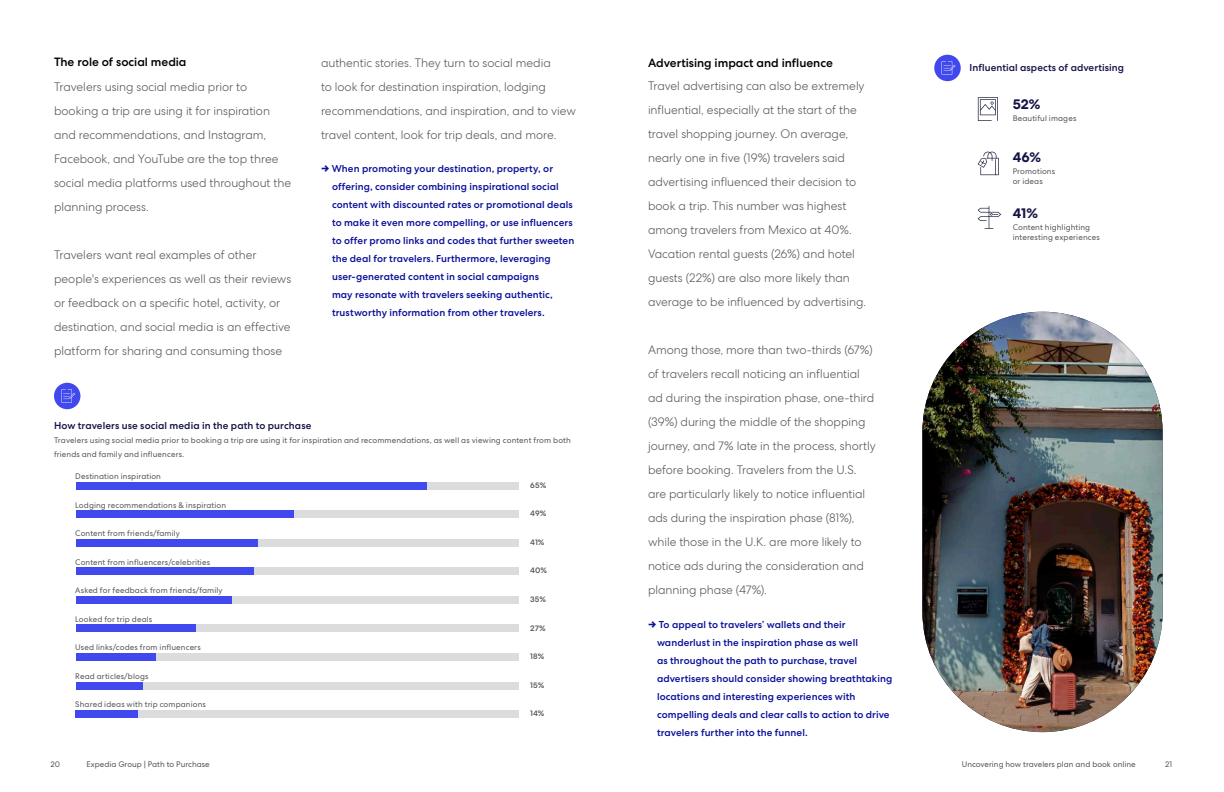
<style>
.page{position:relative;width:1224px;height:792px;background:#fff}
.page>*{position:absolute;margin:0;border:0;box-sizing:border-box;transform-origin:0 0}
.t1{font:700 14px "Centra No 2";color:#141347}
.t2{font:300 12px/24px "Centra No 2";letter-spacing:-.005em;color:#58585a}
.t3{font:500 12px "Centra No 2";color:#000}
.t4{font:500 10px/18px "Centra No 2";letter-spacing:.005em;color:#0b1099}
.t5{font:500 10px "Centra No 2";letter-spacing:.01em;color:#141347}
.t6{font:8px/9.6px "Centra No 2";letter-spacing:.015em;color:#58585a}
.t7{font:500 8px "Centra No 2";letter-spacing:.025em;color:#58585a}
.s1{font-weight:800}
</style>
<div class="page">
<div style="left:54px;top:383px;width:26px;height:26px;background:#4148ed;border-radius:50%"></div>
<svg style="left:61px;top:389px;width:14px;height:14px"></svg>
<div style="left:76px;top:482px;width:443px;height:7px;background:#dbdcde"></div>
<div style="left:76px;top:482px;width:351px;height:7px;background:#4148ed"></div>
<div style="left:76px;top:511px;width:443px;height:7px;background:#dbdcde"></div>
<div style="left:76px;top:511px;width:218px;height:7px;background:#4148ed"></div>
<div style="left:76px;top:539px;width:443px;height:8px;background:#dbdcde"></div>
<div style="left:76px;top:539px;width:182px;height:8px;background:#4148ed"></div>
<div style="left:76px;top:568px;width:443px;height:7px;background:#dbdcde"></div>
<div style="left:76px;top:568px;width:178px;height:7px;background:#4148ed"></div>
<div style="left:76px;top:596px;width:443px;height:8px;background:#dbdcde"></div>
<div style="left:76px;top:596px;width:156px;height:8px;background:#4148ed"></div>
<div style="left:76px;top:625px;width:443px;height:7px;background:#dbdcde"></div>
<div style="left:76px;top:625px;width:120px;height:7px;background:#4148ed"></div>
<div style="left:76px;top:653px;width:443px;height:8px;background:#dbdcde"></div>
<div style="left:76px;top:653px;width:80px;height:8px;background:#4148ed"></div>
<div style="left:76px;top:682px;width:443px;height:7px;background:#dbdcde"></div>
<div style="left:76px;top:682px;width:67px;height:7px;background:#4148ed"></div>
<div style="left:76px;top:710px;width:443px;height:8px;background:#dbdcde"></div>
<div style="left:75px;top:710px;width:62px;height:8px;background:#4148ed"></div>
<img style="left:922px;top:312px;width:241px;height:420px;border-radius:120px">
<svg style="left:978px;top:97px;width:20px;height:24px"></svg>
<svg style="left:978px;top:152px;width:21px;height:23px"></svg>
<svg style="left:978px;top:206px;width:23px;height:23px"></svg>
<div style="left:934px;top:55px;width:27px;height:26px;background:#4148ed;border-radius:50%"></div>
<svg style="left:942px;top:61px;width:13px;height:14px"></svg>
<p class="t3" style="left:54px;top:55px;width:134px">The role of social media</p>
<p class="t2" style="left:321px;top:51px;width:256px">authentic stories. They turn to social media<br>to look for destination inspiration, lodging recommendations, and inspiration, and to view travel content, look for trip deals, and more.</p>
<p class="t2" style="left:54px;top:74px;width:239px">Travelers using social media prior to booking a trip are using it for inspiration and recommendations, and Instagram, Facebook, and YouTube are the top three social media platforms used throughout the planning process.</p>
<p class="t2" style="left:54px;top:242px;width:239px">Travelers want real examples of other people's experiences as well as their reviews or feedback on a specific hotel, activity, or destination, and social media is an effective platform for sharing and consuming those</p>
<p class="t4" style="left:332px;top:160px;width:244px;text-indent:-11px"><span class="s1">→</span> When promoting your destination, property, or offering, consider combining inspirational social content with discounted rates or promotional deals to make it even more compelling, or use influencers to offer promo links and codes that further sweeten the deal for travelers. Furthermore, leveraging user-generated content in social campaigns<br>may resonate with travelers seeking authentic, trustworthy information from other travelers.</p>
<p class="t5" style="left:54px;top:419px;width:259px">How travelers use social media in the path to purchase</p>
<p class="t6" style="left:54px;top:433px;width:518px;line-height:14px">Travelers using social media prior to booking a trip are using it for inspiration and recommendations, as well as viewing content from both friends and family and influencers.</p>
<p class="t6" style="left:75px;top:471px;width:87px">Destination inspiration</p>
<p class="t6" style="left:75px;top:500px;width:152px">Lodging recommendations &amp; inspiration</p>
<p class="t6" style="left:75px;top:529px;width:106px">Content from friends/family</p>
<p class="t6" style="left:75px;top:557px;width:136px">Content from influencers/celebrities</p>
<p class="t6" style="left:75px;top:586px;width:149px">Asked for feedback from friends/family</p>
<p class="t6" style="left:75px;top:614px;width:79px">Looked for trip deals</p>
<p class="t6" style="left:75px;top:643px;width:127px">Used links/codes from influencers</p>
<p class="t6" style="left:75px;top:671px;width:75px">Read articles/blogs</p>
<p class="t6" style="left:75px;top:700px;width:132px">Shared ideas with trip companions</p>
<p class="t7" style="left:530px;top:480px;width:18px">65%</p>
<p class="t7" style="left:530px;top:509px;width:18px">49%</p>
<p class="t7" style="left:530px;top:537px;width:16px">41%</p>
<p class="t7" style="left:530px;top:566px;width:19px">40%</p>
<p class="t7" style="left:530px;top:595px;width:17px">35%</p>
<p class="t7" style="left:530px;top:623px;width:17px">27%</p>
<p class="t7" style="left:530px;top:652px;width:16px">18%</p>
<p class="t7" style="left:530px;top:680px;width:16px">15%</p>
<p class="t7" style="left:530px;top:709px;width:16px">14%</p>
<p class="t3" style="left:648px;top:56px;width:186px">Advertising impact and influence</p>
<p class="t5" style="left:969px;top:61px;width:156px">Influential aspects of advertising</p>
<p class="t1" style="left:1013px;top:96px;width:29px">52%</p>
<p class="t2" style="left:648px;top:74px;width:220px">Travel advertising can also be extremely influential, especially at the start of the travel shopping journey. On average, nearly one in five (19%) travelers said advertising influenced their decision to book a trip. This number was highest among travelers from Mexico at 40%.<br>Vacation rental guests (26%) and hotel guests (22%) are also more likely than average to be influenced by advertising.</p>
<p class="t2" style="left:648px;top:338px;width:229px">Among those, more than two-thirds (67%) of travelers recall noticing an influential ad during the inspiration phase, one-third (39%) during the middle of the shopping journey, and 7% late in the process, shortly before booking. Travelers from the U.S. are particularly likely to notice influential ads during the inspiration phase (81%), while those in the U.K. are more likely to notice ads during the consideration and planning phase (47%).</p>
<p class="t6" style="left:1013px;top:113px;width:65px">Beautiful images</p>
<p class="t1" style="left:1013px;top:149px;width:30px">46%</p>
<p class="t6" style="left:1013px;top:167px;width:44px">Promotions or ideas</p>
<p class="t1" style="left:1013px;top:205px;width:27px">41%</p>
<p class="t6" style="left:1013px;top:223px;width:89px">Content highlighting interesting experiences</p>
<p class="t4" style="left:657px;top:616px;width:237px;text-indent:-9px"><span class="s1">→</span> To appeal to travelers’ wallets and their wanderlust in the inspiration phase as well<br>as throughout the path to purchase, travel advertisers should consider showing breathtaking locations and interesting experiences with compelling deals and clear calls to action to drive travelers further into the funnel.</p>
<p class="t6" style="left:51px;top:759px;width:11px">20</p>
<p class="t6" style="left:87px;top:759px;width:125px">Expedia Group | Path to Purchase</p>
<p class="t6" style="left:962px;top:759px;width:175px">Uncovering how travelers plan and book online</p>
<p class="t6" style="left:1165px;top:759px;width:9px">21</p>
</div>
